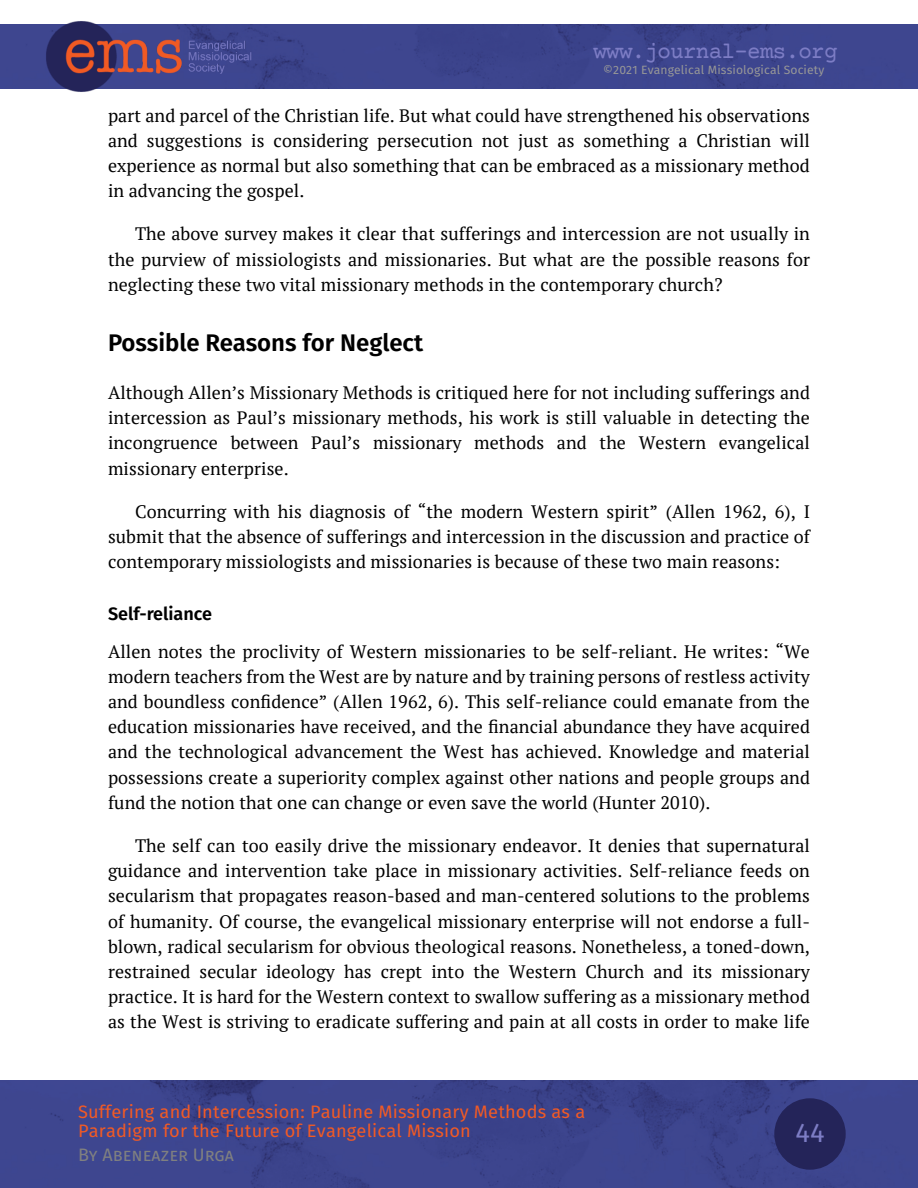
<style>
.page{position:relative;width:918px;height:1188px;background:#fff}
.page>*{position:absolute;margin:0;border:0;box-sizing:border-box;transform-origin:0 0}
.t1{font:27px "Fira Sans";color:#7d7dc5}
.t2{font:600 24px "Fira Sans";color:#000}
.t3{font:22.5px "Courier Prime";letter-spacing:-.03em;color:#7d7dc5}
.t4{font:18px/25.2px "PT Serif";letter-spacing:.005em;color:#000;text-align:justify}
.t5{font:18px/19.5px "Fira Sans";letter-spacing:.01em;color:#f15a25}
.t6{font:18px "Fira Sans";color:#808080}
.t7{font:600 18px "Fira Sans";color:#000}
.t8{font:12px "Fira Sans";letter-spacing:.01em;color:#979797}
</style>
<div class="page">
<div style="left:0;top:24px;width:918px;height:65px;background:#3d468f"></div>
<img style="left:0;top:1080px;width:918px;height:108px">
<div style="left:774px;top:1098px;width:72px;height:72px;background:#242459;border-radius:50%"></div>
<img style="left:45px;top:21px;width:208px;height:71px">
<p class="t3" style="left:593px;top:42px;width:246px">www.journal-ems.org</p>
<p class="t8" style="left:603px;top:62px;width:223px">©2021 Evangelical Missiological Society</p>
<p class="t4" style="left:108px;top:102px;width:703px">part and parcel of the Christian life. But what could have strengthened his observations and suggestions is considering persecution not just as something a Christian will experience as normal but also something that can be embraced as a missionary method in advancing the gospel.</p>
<p class="t4" style="left:108px;top:221px;width:704px;text-indent:27px">The above survey makes it clear that sufferings and intercession are not usually in the purview of missiologists and missionaries. But what are the possible reasons for neglecting these two vital missionary methods in the contemporary church?</p>
<h2 class="t2" style="left:108px;top:329px;width:317px">Possible Reasons for Neglect</h2>
<p class="t4" style="left:108px;top:380px;width:704px">Although Allen’s Missionary Methods is critiqued here for not including sufferings and intercession as Paul’s missionary methods, his work is still valuable in detecting the incongruence between Paul’s missionary methods and the Western evangelical missionary enterprise.</p>
<p class="t4" style="left:108px;top:498px;width:704px;text-indent:27px">Concurring with his diagnosis of “the modern Western spirit” (Allen 1962, 6), I submit that the absence of sufferings and intercession in the discussion and practice of contemporary missiologists and missionaries is because of these two main reasons:</p>
<p class="t7" style="left:108px;top:604px;width:106px">Self-reliance</p>
<p class="t4" style="left:108px;top:638px;width:704px">Allen notes the proclivity of Western missionaries to be self-reliant. He writes: “We modern teachers from the West are by nature and by training persons of restless activity and boundless confidence” (Allen 1962, 6). This self-reliance could emanate from the education missionaries have received, and the financial abundance they have acquired and the technological advancement the West has achieved. Knowledge and material possessions create a superiority complex against other nations and people groups and fund the notion that one can change or even save the world (Hunter 2010).</p>
<p class="t4" style="left:108px;top:833px;width:704px;text-indent:27px">The self can too easily drive the missionary endeavor. It denies that supernatural guidance and intervention take place in missionary activities. Self-reliance feeds on secularism that propagates reason-based and man-centered solutions to the problems of humanity. Of course, the evangelical missionary enterprise will not endorse a full&shy;blown, radical secularism for obvious theological reasons. Nonetheless, a toned-down, restrained secular ideology has crept into the Western Church and its missionary practice. It is hard for the Western context to swallow suffering as a missionary method as the West is striving to eradicate suffering and pain at all costs in order to make life</p>
<p class="t5" style="left:78px;top:1102px;width:509px">Suffering and Intercession: Pauline Missionary Methods as a<br>Paradigm for the Future of Evangelical Mission</p>
<p class="t6" style="left:78px;top:1144px;width:157px">By Abeneazer Urga</p>
<h1 class="t1" style="left:795px;top:1117px;width:31px">44</h1>
</div>
